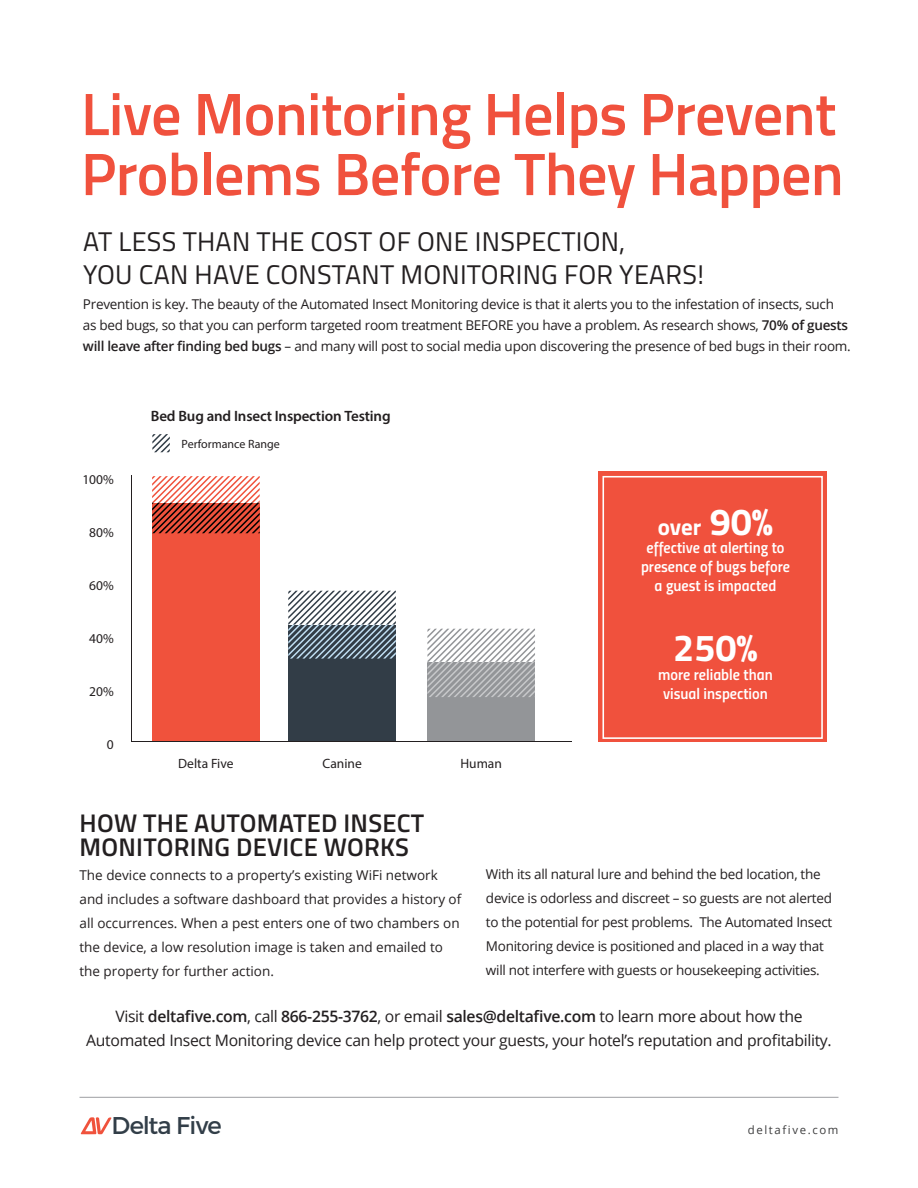
<style>
.page{position:relative;width:918px;height:1188px;background:#fff}
.page>*{position:absolute;margin:0;border:0;box-sizing:border-box;transform-origin:0 0}
.t1{font:600 60px/60px "Titillium";letter-spacing:-.01em;color:#f0513d}
.t2{font:700 37.8px "Titillium";color:#fff}
.t3{font:27px/33px "Titillium";letter-spacing:.01em;color:#231f20}
.t4{font:600 25.5px/24px "Titillium";letter-spacing:.01em;color:#231f20}
.t5{font:24.3px "Montserrat";letter-spacing:-.03em;color:#323e48}
.t6{font:700 22.95px "Titillium";color:#fff}
.t7{font:15.75px/24px "Open Sans";letter-spacing:-.02em;color:#231f20;text-align:center}
.t8{font:15.75px/18.9px "Titillium Semibold Upright";color:#fff;text-align:center}
.t9{font:600 15px "Myriad Pro";letter-spacing:-.01em;color:#231f20}
.t10{font:13.5px/24px "Open Sans";letter-spacing:-.02em;color:#231f20}
.t11{font:13.5px/24px "Open Sans";color:#231f20}
.t12{font:13.5px "Myriad Pro";color:#231f20}
.t13{font:12px "Myriad Pro";color:#231f20}
.t14{font:11.4px "Open Sans";letter-spacing:.14em;color:#3e3e3f}
.s1{font-weight:600}
.s2{font-size:37.8px}
</style>
<div class="page">
<svg style="left:81px;top:1117px;width:31px;height:17px"></svg>
<hr style="left:80px;top:1097px;width:758px;height:1px;background:#a8a9ad">
<div style="left:598px;top:472px;width:229px;height:270px;background:#f0513d"></div>
<div style="left:602px;top:476px;width:221px;height:263px;border:2px solid #fff"></div>
<div style="left:152px;top:503px;width:108px;height:238px;background:#f0523c"></div>
<svg style="left:152px;top:476px;width:108px;height:57px"></svg>
<div style="left:288px;top:625px;width:108px;height:116px;background:#323d47"></div>
<svg style="left:288px;top:591px;width:108px;height:68px"></svg>
<div style="left:427px;top:662px;width:108px;height:79px;background:#939598"></div>
<svg style="left:427px;top:629px;width:108px;height:68px"></svg>
<hr style="left:131px;top:741px;width:441px;height:1px;background:#231f20">
<hr style="left:131px;top:476px;width:1px;height:266px;background:#231f20">
<svg style="left:152px;top:434px;width:18px;height:18px"></svg>
<h1 class="t1" style="left:81px;top:81px;width:764px">Live Monitoring Helps Prevent<br>Problems Before They Happen</h1>
<h3 class="t3" style="left:83px;top:223px;width:622px">AT LESS THAN THE COST OF ONE INSPECTION,<br>YOU CAN HAVE CONSTANT MONITORING FOR YEARS!</h3>
<p class="t10" style="left:83px;top:293px;width:769px;line-height:21px">Prevention is key. The beauty of the Automated Insect Monitoring device is that it alerts you to the infestation of insects, such as bed bugs, so that you can perform targeted room treatment BEFORE you have a problem. As research shows, <span class="s1">70% of guests will leave after finding bed bugs</span> – and many will post to social media upon discovering the presence of bed bugs in their room.</p>
<p class="t9" style="left:151px;top:407px;width:241px">Bed Bug and Insect Inspection Testing</p>
<p class="t12" style="left:82px;top:471px;width:33px">100%</p>
<p class="t12" style="left:89px;top:524px;width:26px">80%</p>
<p class="t12" style="left:89px;top:577px;width:26px">60%</p>
<p class="t12" style="left:89px;top:630px;width:26px">40%</p>
<p class="t12" style="left:89px;top:683px;width:26px">20%</p>
<p class="t12" style="left:107px;top:736px;width:8px">0</p>
<p class="t13" style="left:182px;top:436px;width:100px">Performance Range</p>
<p class="t12" style="left:178px;top:756px;width:57px">Delta Five</p>
<p class="t12" style="left:323px;top:756px;width:41px">Canine</p>
<p class="t12" style="left:460px;top:756px;width:43px">Human</p>
<h3 class="t6" style="left:658px;top:509px;width:117px">over <span class="s2">90%</span></h3>
<p class="t8" style="left:641px;top:538px;width:150px">effective at alerting to presence of bugs before a guest is impacted</p>
<h2 class="t2" style="left:673px;top:619px;width:86px">250%</h2>
<p class="t8" style="left:658px;top:664px;width:116px">more reliable than visual inspection</p>
<h3 class="t4" style="left:80px;top:810px;width:346px">HOW THE AUTOMATED INSECT<br>MONITORING DEVICE WORKS</h3>
<p class="t11" style="left:80px;top:863px;width:383px">The device connects to a property’s existing WiFi network and includes a software dashboard that provides a history of all occurrences. When a pest enters one of two chambers on the device, a low resolution image is taken and emailed to the property for further action.</p>
<p class="t10" style="left:486px;top:862px;width:348px">With its all natural lure and behind the bed location, the device is odorless and discreet – so guests are not alerted to the potential for pest problems. The Automated Insect Monitoring device is positioned and placed in a way that will not interfere with guests or housekeeping activities.</p>
<p class="t7" style="left:86px;top:1003px;width:747px">Visit <span class="s1">deltafive.com</span>, call <span class="s1">866-255-3762</span>, or email <span class="s1">sales@deltafive.com</span> to learn more about how the<br>Automated Insect Monitoring device can help protect your guests, your hotel’s reputation and profitability.</p>
<h3 class="t5" style="left:111px;top:1111px;width:112px">Delta Five</h3>
<p class="t14" style="left:748px;top:1122px;width:92px">deltafive.com</p>
</div>
